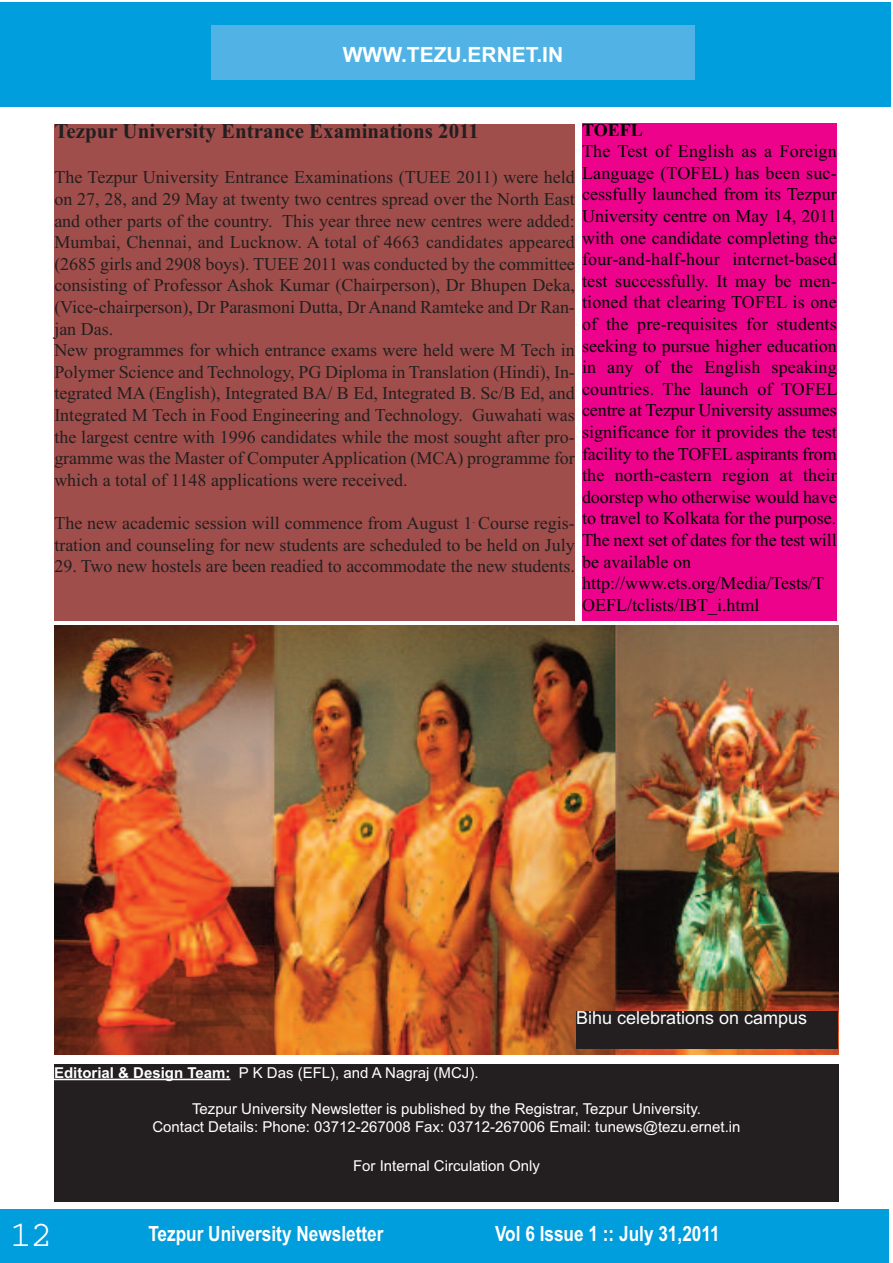
<style>
.page{position:relative;width:893px;height:1263px;background:#fff}
.page>*{position:absolute;margin:0;border:0;box-sizing:border-box;transform-origin:0 0}
.t1{font:36px "Courier";color:#fff}
.t2{font:700 21px "Arial Narrow";color:#fff}
.t3{font:700 21px "Times New Roman";color:#231f20}
.t4{font:700 21px "Arial";color:#fff}
.t5{font:18px/21.6px "Times New Roman";color:#231f20}
.t6{font:18px/21.6px "Times New Roman";color:#000}
.t7{font:18px "Arial";color:#fff}
.t8{font:700 18px "Times New Roman";color:#000}
.t9{font:15px/18px "Arial";color:#fff;text-align:center}
.s1{font-weight:700}
</style>
<div class="page">
<div style="left:0;top:1209px;width:889px;height:54px;background:#009edd"></div>
<div style="left:0;top:3px;width:891px;height:104px;background:#009edd"></div>
<div style="left:211px;top:25px;width:484px;height:55px;background:#51b3e5"></div>
<img style="left:54px;top:626px;width:785px;height:428px">
<div style="left:582px;top:123px;width:255px;height:497px;background:#ed028c"></div>
<div style="left:54px;top:124px;width:521px;height:496px;background:#9f4e4b"></div>
<div style="left:54px;top:1064px;width:785px;height:137px;background:#231f20"></div>
<hr style="left:54px;top:1079px;width:176px;height:1px;background:#fff">
<div style="left:576px;top:1011px;width:261px;height:38px;background:#231f20"></div>
<p class="t4" style="left:343px;top:43px;width:222px">WWW.TEZU.ERNET.IN</p>
<p class="t8" style="left:582px;top:119px;width:62px">TOEFL</p>
<p class="t6" style="left:582px;top:140px;width:257px">The Test of English as a Foreign Language (TOFEL) has been suc&shy;cessfully launched from its Tezpur University centre on May 14, 2011 with one candidate completing the four-and-half-hour internet-based test successfully. It may be men&shy;tioned that clearing TOFEL is one of the pre-requisites for students seeking to pursue higher education in any of the English speaking countries. The launch of TOFEL centre at Tezpur University assumes significance for it provides the test facility to the TOFEL aspirants from the north-eastern region at their doorstep who otherwise would have to travel to Kolkata for the purpose.<br>The next set of dates for the test will be available on http://www.ets.org/Media/Tests/T OEFL/tclists/IBT_i.html</p>
<p class="t3" style="left:54px;top:119px;width:426px">Tezpur University Entrance Examinations 2011</p>
<p class="t5" style="left:54px;top:166px;width:522px">The Tezpur University Entrance Examinations (TUEE 2011) were held on 27, 28, and 29 May at twenty two centres spread over the North East and other parts of the country. This year three new centres were added:<br>Mumbai, Chennai, and Lucknow. A total of 4663 candidates appeared (2685 girls and 2908 boys). TUEE 2011 was conducted by the committee consisting of Professor Ashok Kumar (Chairperson), Dr Bhupen Deka, (Vice-chairperson), Dr Parasmoni Dutta, Dr Anand Ramteke and Dr Ran&shy;jan Das.<br>New programmes for which entrance exams were held were M Tech in Polymer Science and Technology, PG Diploma in Translation (Hindi), In&shy;tegrated MA (English), Integrated BA/ B Ed, Integrated B. Sc/B Ed, and Integrated M Tech in Food Engineering and Technology. Guwahati was the largest centre with 1996 candidates while the most sought after pro&shy;gramme was the Master of Computer Application (MCA) programme for which a total of 1148 applications were received.</p>
<p class="t5" style="left:54px;top:512px;width:522px">The new academic session will commence from August 1<sup>.</sup> Course regis&shy;tration and counseling for new students are scheduled to be held on July</p>
<p class="t5" style="left:54px;top:555px;width:522px">29. Two new hostels are been readied to accommodate the new students.</p>
<p class="t7" style="left:576px;top:1007px;width:233px">Bihu celebrations on campus</p>
<p class="t9" style="left:54px;top:1064px;width:426px"><span class="s1">Editorial &amp; Design Team:</span> P K Das (EFL), and A Nagraj (MCJ).</p>
<p class="t9" style="left:152px;top:1100px;width:590px">Tezpur University Newsletter is published by the Registrar, Tezpur University.<br>Contact Details: Phone: 03712-267008 Fax: 03712-267006 Email: tunews@tezu.ernet.in</p>
<p class="t9" style="left:353px;top:1156px;width:188px">For Internal Circulation Only</p>
<h1 class="t1" style="left:10px;top:1223px;width:45px">12</h1>
<p class="t2" style="left:148px;top:1221px;width:237px">Tezpur University Newsletter</p>
<p class="t2" style="left:495px;top:1221px;width:226px">Vol 6 Issue 1 :: July 31,2011</p>
</div>
